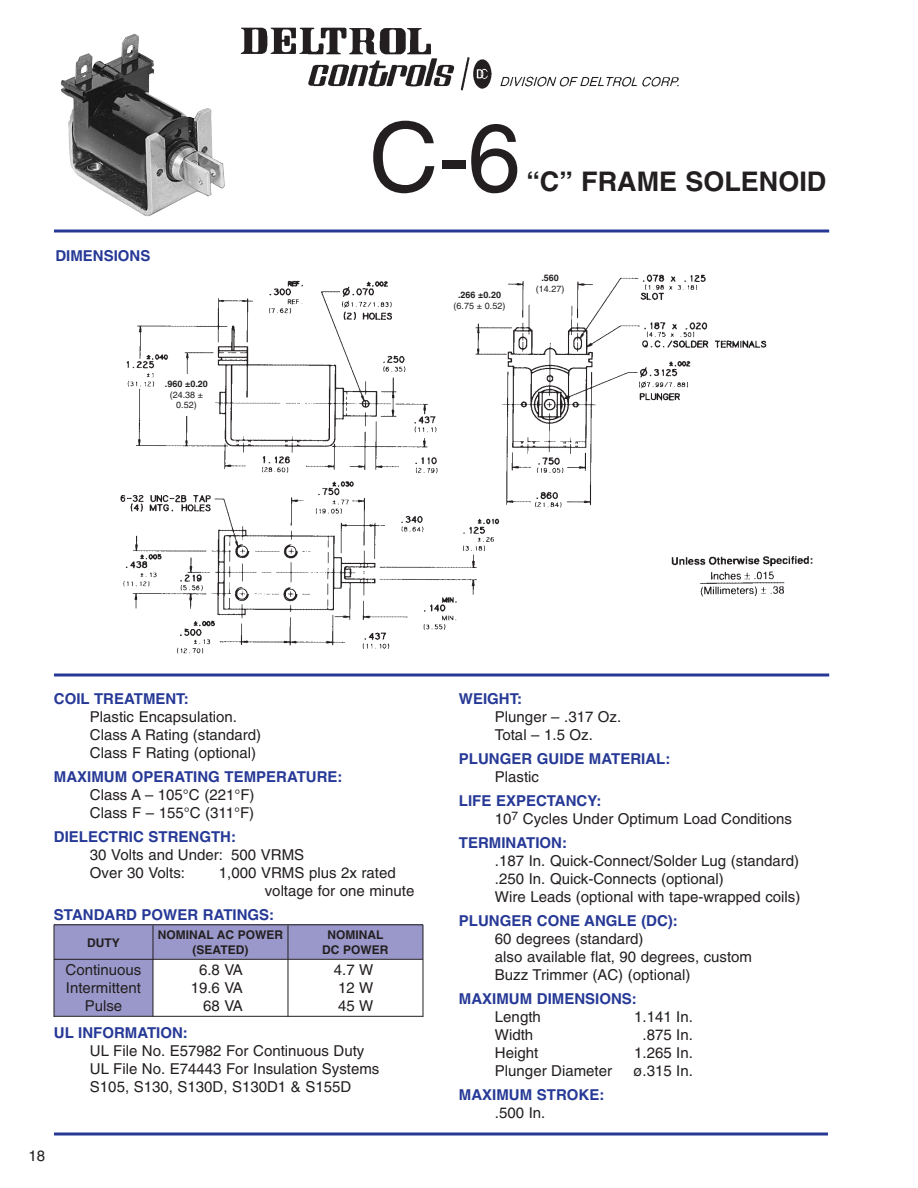
<style>
.page{position:relative;width:918px;height:1188px;background:#fff}
.page>*{position:absolute;margin:0;border:0;box-sizing:border-box;transform-origin:0 0}
.t1{font:96px "Helvetica";color:#231f20}
.t2{font:700 27px "Helvetica";color:#231f20}
.t3{font:15px/18px "Helvetica";color:#231f20}
.t4{font:700 15px "Helvetica";color:#263996}
.t5{font:700 12px "Helvetica";color:#231f20}
.t6{font:9px/10.8px "Helvetica";color:#231f20;text-align:center}
.t7{font:700 9px "Helvetica";color:#231f20}
.s1{font-weight:700;color:#263996}
</style>
<div class="page">
<img style="left:120px;top:274px;width:693px;height:380px">
<div style="left:153px;top:925px;width:270px;height:34px;background:#9a98ca"></div>
<div style="left:54px;top:925px;width:99px;height:91px;background:#9a98ca"></div>
<hr style="left:54px;top:924px;width:369px;height:1px;background:#231f20">
<hr style="left:54px;top:959px;width:369px;height:1px;background:#231f20">
<hr style="left:54px;top:1016px;width:369px;height:1px;background:#231f20">
<svg style="left:54px;top:1132px;width:774px;height:4px;background:#5c6ab0"></svg>
<hr style="left:54px;top:925px;width:1px;height:92px;background:#231f20">
<hr style="left:153px;top:925px;width:1px;height:92px;background:#231f20">
<hr style="left:288px;top:925px;width:1px;height:92px;background:#231f20">
<hr style="left:423px;top:925px;width:1px;height:92px;background:#231f20">
<img style="left:61px;top:33px;width:164px;height:183px">
<img style="left:240px;top:27px;width:439px;height:64px">
<hr style="left:54px;top:230px;width:775px;height:2px;background:#263996">
<hr style="left:54px;top:674px;width:775px;height:2px;background:#263996">
<div style="left:158px;top:375px;width:57px;height:41px;background:#fff"></div>
<div style="left:451px;top:281px;width:57px;height:41px;background:#fff"></div>
<div style="left:527px;top:268px;width:47px;height:33px;background:#fff"></div>
<p class="t4" style="left:55px;top:250px;width:96px">DIMENSIONS</p>
<p class="t7" style="left:165px;top:380px;width:45px">.960 ±0.20</p>
<p class="t6" style="left:170px;top:390px;width:35px">(24.38 ±<br>0.52)</p>
<h1 class="t1" style="left:369px;top:123px;width:153px">C-6</h1>
<h2 class="t2" style="left:526px;top:172px;width:301px">“C” FRAME SOLENOID</h2>
<p class="t7" style="left:458px;top:292px;width:45px">.266 ±0.20</p>
<p class="t6" style="left:454px;top:302px;width:53px">(6.75 ± 0.52)</p>
<p class="t7" style="left:541px;top:275px;width:19px">.560</p>
<p class="t6" style="left:536px;top:284px;width:30px">(14.27)</p>
<p class="t4" style="left:54px;top:693px;width:136px">COIL TREATMENT:</p>
<p class="t3" style="left:90px;top:709px;width:173px">Plastic Encapsulation.<br>Class A Rating (standard)<br>Class F Rating (optional)</p>
<p class="t4" style="left:54px;top:771px;width:290px">MAXIMUM OPERATING TEMPERATURE:</p>
<p class="t3" style="left:90px;top:787px;width:166px">Class A – 105°C (221°F)<br>Class F – 155°C (311°F)</p>
<p class="t4" style="left:54px;top:831px;width:184px">DIELECTRIC STRENGTH:</p>
<p class="t3" style="left:90px;top:847px;width:216px">30 Volts and Under: 500 VRMS<br>Over 30 Volts:</p>
<p class="t3" style="left:265px;top:865px;width:151px;text-indent:-46px">1,000 VRMS plus 2x rated voltage for one minute</p>
<p class="t4" style="left:54px;top:909px;width:222px">STANDARD POWER RATINGS:</p>
<p class="t5" style="left:87px;top:938px;width:34px">DUTY</p>
<p class="t5" style="left:158px;top:931px;width:127px">NOMINAL AC POWER</p>
<p class="t5" style="left:327px;top:931px;width:57px">NOMINAL</p>
<p class="t5" style="left:193px;top:946px;width:57px">(SEATED)</p>
<p class="t5" style="left:322px;top:946px;width:68px">DC POWER</p>
<p class="t3" style="left:66px;top:963px;width:77px">Continuous</p>
<p class="t3" style="left:199px;top:963px;width:45px">6.8 VA</p>
<p class="t3" style="left:334px;top:963px;width:41px">4.7 W</p>
<p class="t3" style="left:66px;top:981px;width:76px">Intermittent</p>
<p class="t3" style="left:191px;top:981px;width:54px">19.6 VA</p>
<p class="t3" style="left:338px;top:981px;width:37px">12 W</p>
<p class="t3" style="left:85px;top:999px;width:39px">Pulse</p>
<p class="t3" style="left:203px;top:999px;width:41px">68 VA</p>
<p class="t3" style="left:338px;top:999px;width:37px">45 W</p>
<p class="t4" style="left:54px;top:1028px;width:135px">UL INFORMATION:</p>
<p class="t3" style="left:90px;top:1044px;width:291px">UL File No. E57982 For Continuous Duty<br>UL File No. E74443 For Insulation Systems<br>S105, S130, S130D, S130D1 &amp; S155D</p>
<p class="t3" style="left:28px;top:1148px;width:18px">18</p>
<p class="t4" style="left:459px;top:693px;width:65px">WEIGHT:</p>
<p class="t3" style="left:495px;top:709px;width:128px">Plunger – .317 Oz.<br>Total – 1.5 Oz.</p>
<p class="t4" style="left:459px;top:753px;width:213px">PLUNGER GUIDE MATERIAL:</p>
<p class="t3" style="left:495px;top:769px;width:46px">Plastic</p>
<p class="t3" style="left:495px;top:793px;width:299px;text-indent:-36px"><span class="s1">LIFE EXPECTANCY:<br></span>10<sup>7</sup> Cycles Under Optimum Load Conditions</p>
<p class="t4" style="left:459px;top:837px;width:110px">TERMINATION:</p>
<p class="t3" style="left:495px;top:853px;width:307px">.187 In. Quick-Connect/Solder Lug (standard) .250 In. Quick-Connects (optional)<br>Wire Leads (optional with tape-wrapped coils)</p>
<p class="t4" style="left:459px;top:915px;width:220px">PLUNGER CONE ANGLE (DC):</p>
<p class="t3" style="left:495px;top:931px;width:259px">60 degrees (standard)<br>also available flat, 90 degrees, custom<br>Buzz Trimmer (AC) (optional)</p>
<p class="t4" style="left:459px;top:993px;width:179px">MAXIMUM DIMENSIONS:</p>
<p class="t3" style="left:495px;top:1009px;width:47px">Length</p>
<p class="t3" style="left:634px;top:1009px;width:60px">1.141 In.</p>
<p class="t3" style="left:495px;top:1027px;width:40px">Width</p>
<p class="t3" style="left:643px;top:1027px;width:52px">.875 In.</p>
<p class="t3" style="left:495px;top:1045px;width:45px">Height</p>
<p class="t3" style="left:634px;top:1045px;width:60px">1.265 In.</p>
<p class="t3" style="left:495px;top:1063px;width:119px">Plunger Diameter</p>
<p class="t3" style="left:633px;top:1063px;width:61px">ø.315 In.</p>
<p class="t4" style="left:459px;top:1089px;width:147px">MAXIMUM STROKE:</p>
<p class="t3" style="left:495px;top:1105px;width:52px">.500 In.</p>
</div>
